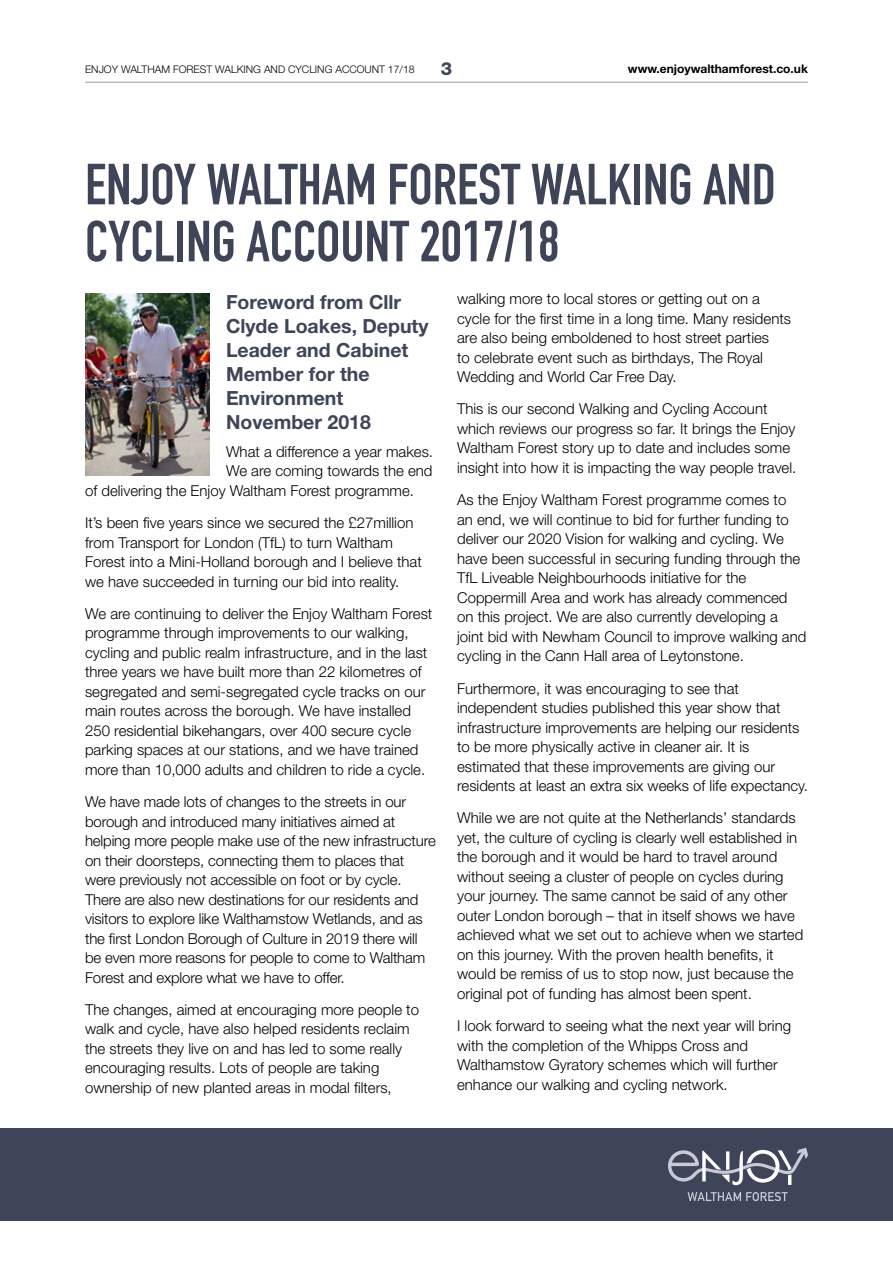
<style>
.page{position:relative;width:893px;height:1263px;background:#fff}
.page>*{position:absolute;margin:0;border:0;box-sizing:border-box;transform-origin:0 0}
.t1{font:57px/57px "DIN Engschrift";color:#3e4558}
.t2{font:700 19.5px/24px "Helvetica Neue LT";color:#3e4558}
.t3{font:800 18px "Helvetica Neue LT";color:#3e4558}
.t4{font:300 15px/19.5px "Helvetica Neue LT";color:#000}
.t5{font:700 12px "Helvetica Neue LT";color:#000}
.t6{font:300 10.5px "Helvetica Neue LT";color:#000}
</style>
<div class="page">
<img style="left:85px;top:293px;width:124px;height:183px">
<hr style="left:85px;top:82px;width:723px;height:1px;background:#979cae">
<div style="left:0;top:1128px;width:893px;height:92px;background:#3e4558"></div>
<svg style="left:687px;top:1192px;width:101px;height:9px"></svg>
<svg style="left:668px;top:1148px;width:140px;height:37px"></svg>
<p class="t6" style="left:85px;top:63px;width:331px">ENJOY WALTHAM FOREST WALKING AND CYCLING ACCOUNT 17/18</p>
<p class="t3" style="left:441px;top:58px;width:13px">3</p>
<p class="t5" style="left:628px;top:62px;width:181px">www.enjoywalthamforest.co.uk</p>
<h1 class="t1" style="left:85px;top:156px;width:692px">ENJOY WALTHAM FOREST WALKING AND<br>CYCLING ACCOUNT 2017/18</h1>
<h2 class="t2" style="left:226px;top:289px;width:204px">Foreword from Cllr<br>Clyde Loakes, Deputy<br>Leader and Cabinet<br>Member for the<br>Environment<br>November 2018</h2>
<p class="t4" style="left:226px;top:441px;width:209px">What a difference a year makes.</p>
<p class="t4" style="left:226px;top:461px;width:208px">We are coming towards the end</p>
<p class="t4" style="left:85px;top:480px;width:330px">of delivering the Enjoy Waltham Forest programme.</p>
<p class="t4" style="left:85px;top:513px;width:338px">It’s been five years since we secured the £27million from Transport for London (TfL) to turn Waltham Forest into a Mini-Holland borough and I believe that we have succeeded in turning our bid into reality.</p>
<p class="t4" style="left:85px;top:603px;width:349px">We are continuing to deliver the Enjoy Waltham Forest programme through improvements to our walking, cycling and public realm infrastructure, and in the last three years we have built more than 22 kilometres of segregated and semi-segregated cycle tracks on our main routes across the borough. We have installed 250 residential bikehangars, over 400 secure cycle parking spaces at our stations, and we have trained more than 10,000 adults and children to ride a cycle.</p>
<p class="t4" style="left:85px;top:792px;width:352px">We have made lots of changes to the streets in our borough and introduced many initiatives aimed at helping more people make use of the new infrastructure on their doorsteps, connecting them to places that were previously not accessible on foot or by cycle.<br>There are also new destinations for our residents and visitors to explore like Walthamstow Wetlands, and as the first London Borough of Culture in 2019 there will be even more reasons for people to come to Waltham Forest and explore what we have to offer.</p>
<p class="t4" style="left:85px;top:999px;width:336px">The changes, aimed at encouraging more people to walk and cycle, have also helped residents reclaim the streets they live on and has led to some really encouraging results. Lots of people are taking ownership of new planted areas in modal filters,</p>
<p class="t4" style="left:457px;top:289px;width:335px">walking more to local stores or getting out on a cycle for the first time in a long time. Many residents are also being emboldened to host street parties<br>to celebrate event such as birthdays, The Royal Wedding and World Car Free Day.</p>
<p class="t4" style="left:457px;top:399px;width:341px">This is our second Walking and Cycling Account which reviews our progress so far. It brings the Enjoy Waltham Forest story up to date and includes some insight into how it is impacting the way people travel.</p>
<p class="t4" style="left:457px;top:490px;width:351px">As the Enjoy Waltham Forest programme comes to<br>an end, we will continue to bid for further funding to deliver our 2020 Vision for walking and cycling. We have been successful in securing funding through the TfL Liveable Neighbourhoods initiative for the Coppermill Area and work has already commenced on this project. We are also currently developing a joint bid with Newham Council to improve walking and cycling in the Cann Hall area of Leytonstone.</p>
<p class="t4" style="left:457px;top:678px;width:352px">Furthermore, it was encouraging to see that independent studies published this year show that infrastructure improvements are helping our residents to be more physically active in cleaner air. It is estimated that these improvements are giving our residents at least an extra six weeks of life expectancy.</p>
<p class="t4" style="left:457px;top:808px;width:348px">While we are not quite at the Netherlands’ standards yet, the culture of cycling is clearly well established in the borough and it would be hard to travel around without seeing a cluster of people on cycles during your journey. The same cannot be said of any other outer London borough – that in itself shows we have achieved what we set out to achieve when we started on this journey. With the proven health benefits, it would be remiss of us to stop now, just because the original pot of funding has almost been spent.</p>
<p class="t4" style="left:457px;top:1016px;width:335px">I look forward to seeing what the next year will bring with the completion of the Whipps Cross and Walthamstow Gyratory schemes which will further enhance our walking and cycling network.</p>
</div>
